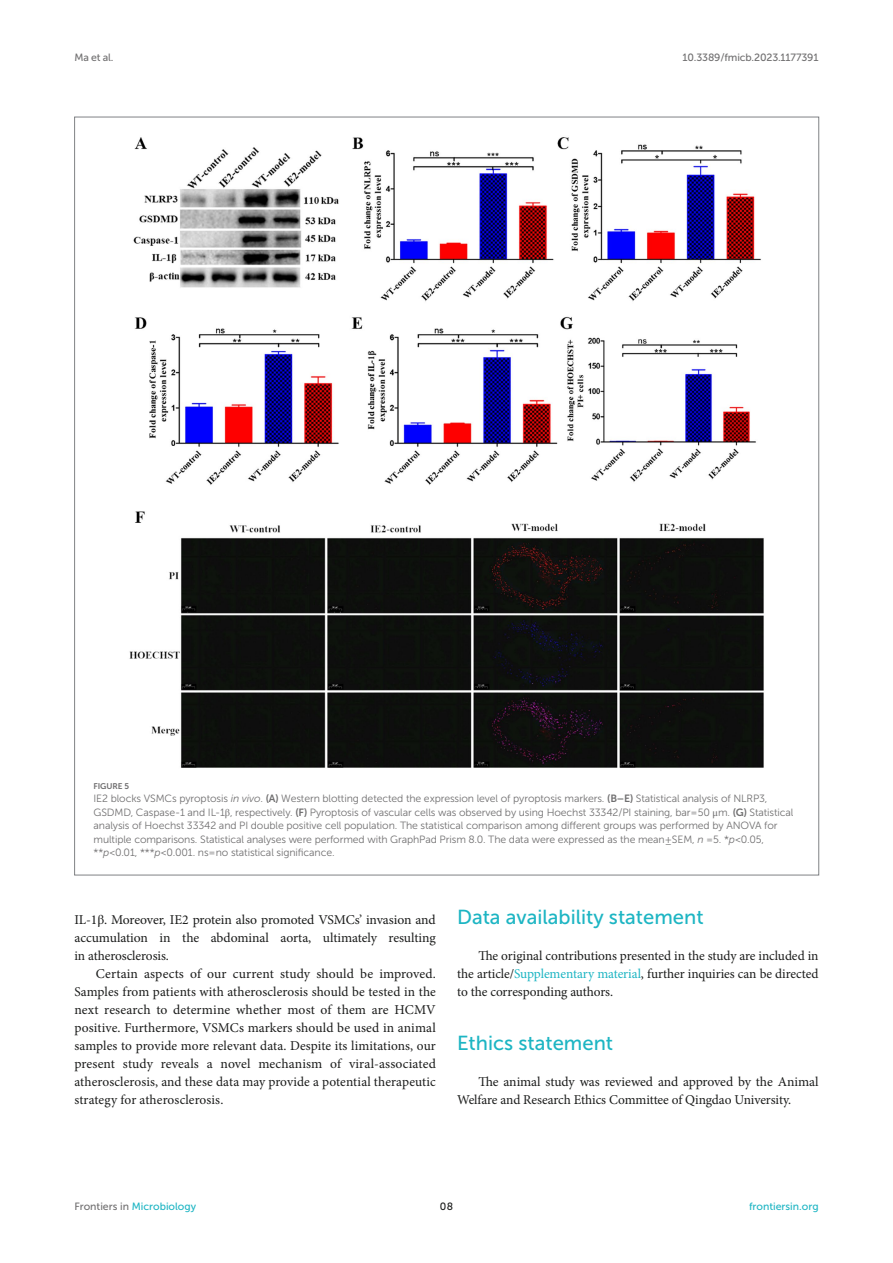
<style>
.page{position:relative;width:893px;height:1263px;background:#fff}
.page>*{position:absolute;margin:0;border:0;box-sizing:border-box;transform-origin:0 0}
.HEAD_1{font:20.25px "Museo Sans 500";color:#1db5c3}
.TEXT{font:13.5px/18px "Minion Pro";color:#1b1c1b;text-align:justify}
.TEXT_FLUSH{font:13.5px/18px "Minion Pro";letter-spacing:-.01em;color:#1b1c1b;text-align:justify}
.FIG_LEG{font:10.5px/13.5px "Museo Sans 300";letter-spacing:-.01em;color:#706f70}
.t1{font:10.5px "Museo Sans 500";color:#1db5c3}
.t2{font:10.5px "Museo Sans 500";letter-spacing:-.015em;color:#706f70}
.t3{font:10.5px "Museo Sans 500";color:#1b1c1b}
.FIG_HD{font:8.25px "Museo Sans 700";letter-spacing:-.01em;color:#706f70}
.s1{font-style:italic}
.s2{font-family:"Museo Sans 700"}
.s3{font-family:"STIX General"}
.s4{color:#1db5c3}
.s5{color:#706f70}
</style>
<div class="page">
<img style="left:129px;top:137px;width:635px;height:631px">
<p class="t2" style="left:74px;top:51px;width:40px">Ma et al.</p>
<p class="t2" style="left:683px;top:51px;width:137px">10.3389/fmicb.2023.1177391</p>
<p class="FIG_HD" style="left:94px;top:781px;width:37px">FIGURE 5</p>
<p class="FIG_LEG" style="left:94px;top:792px;width:701px">IE2 blocks VSMCs pyroptosis <span class="s1">in vivo</span>. <span class="s2">(A)</span> Western blotting detected the expression level of pyroptosis markers. <span class="s2">(B–E)</span> Statistical analysis of NLRP3, GSDMD, Caspase-1 and IL-1<span class="s3">β</span>, respectively. <span class="s2">(F)</span> Pyroptosis of vascular cells was observed by using Hoechst 33342/PI staining, bar = 50 <span class="s3">μ</span>m. <span class="s2">(G)</span> Statistical analysis of Hoechst 33342 and PI double positive cell population. The statistical comparison among different groups was performed by ANOVA for multiple comparisons. Statistical analyses were performed with GraphPad Prism 8.0. The data were expressed as the mean ± SEM, <span class="s1">n</span> = 5. *<span class="s1">p</span> &lt; 0.05,<br>**<span class="s1">p</span> &lt; 0.01, ***<span class="s1">p</span> &lt; 0.001. ns = no statistical significance.</p>
<p class="TEXT" style="left:74px;top:911px;width:363px">IL-1<span class="s3">β</span>. Moreover, IE2 protein also promoted VSMCs’ invasion and accumulation in the abdominal aorta, ultimately resulting in atherosclerosis.</p>
<p class="TEXT" style="left:74px;top:965px;width:363px;text-indent:21px">Certain aspects of our current study should be improved.<br>Samples from patients with atherosclerosis should be tested in the next research to determine whether most of them are HCMV positive. Furthermore, VSMCs markers should be used in animal samples to provide more relevant data. Despite its limitations, our present study reveals a novel mechanism of viral-associated atherosclerosis, and these data may provide a potential therapeutic strategy for atherosclerosis.</p>
<p class="HEAD_1" style="left:457px;top:906px;width:248px">Data availability statement</p>
<p class="TEXT_FLUSH" style="left:457px;top:947px;width:363px;text-indent:21px">The original contributions presented in the study are included in the article/<span class="s4">Supplementary material</span>, further inquiries can be directed to the corresponding authors.</p>
<p class="HEAD_1" style="left:457px;top:1032px;width:158px">Ethics statement</p>
<p class="TEXT_FLUSH" style="left:457px;top:1073px;width:363px;text-indent:21px">The animal study was reviewed and approved by the Animal<br>Welfare and Research Ethics Committee of Qingdao University.</p>
<p class="t1" style="left:74px;top:1200px;width:123px"><span class="s5">Frontiers in</span> Microbiology</p>
<p class="t3" style="left:440px;top:1200px;width:15px">08</p>
<p class="t1" style="left:749px;top:1200px;width:71px">frontiersin.org</p>
</div>
